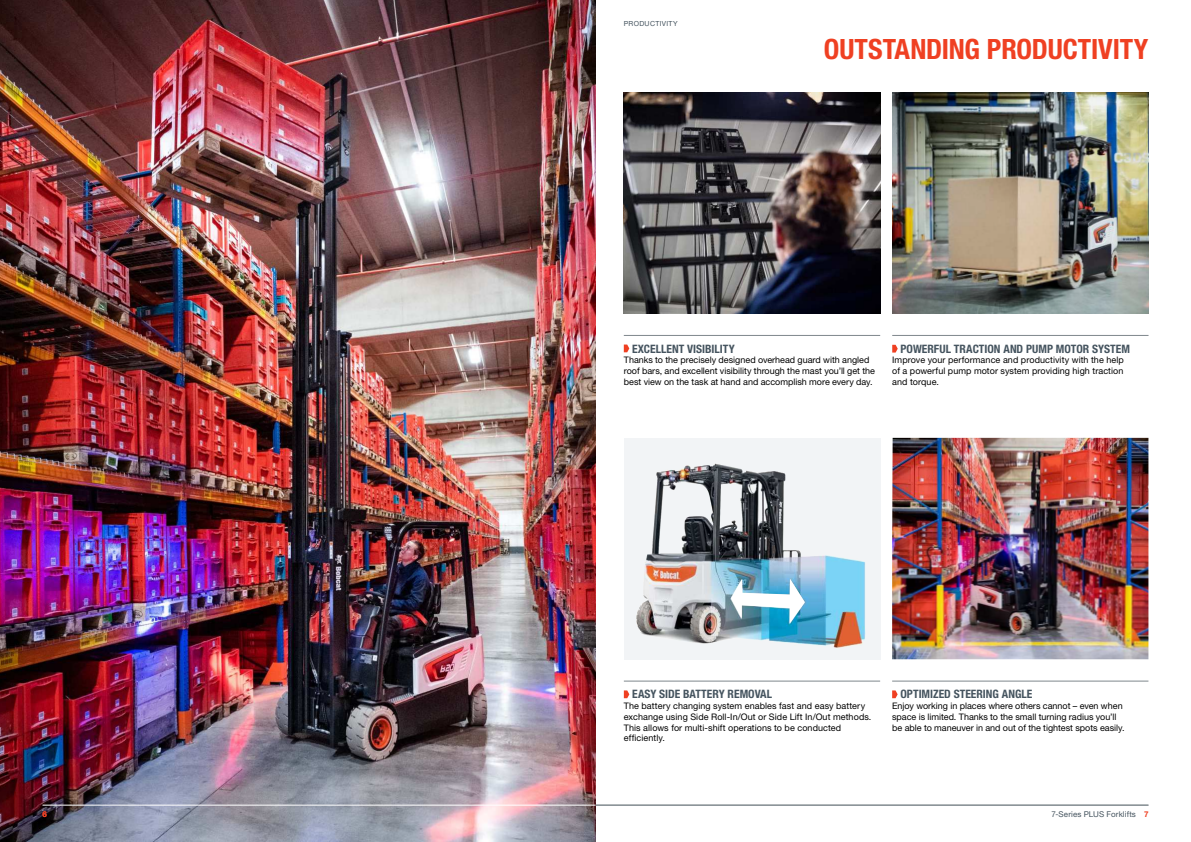
<style>
.page{position:relative;width:1191px;height:842px;background:#fff}
.page>*{position:absolute;margin:0;border:0;box-sizing:border-box;transform-origin:0 0}
.t1{font:700 condensed 28px "Helvetica Neue LT Pro";letter-spacing:-.005em;color:#ef4022}
.t2{font:700 condensed 11.6px "Helvetica Neue LT Pro";color:#45545f}
.t3{font:9px/10.8px "Helvetica Neue LT Pro";color:#000}
.t4{font:8px "Helvetica Neue LT Pro";letter-spacing:.015em;color:#45545f}
.t5{font:700 8px "Helvetica Neue LT Pro";color:#ef4022}
.t6{font:7px "Helvetica Neue LT Pro";letter-spacing:.045em;color:#45545f}
.s1{font-weight:700;color:#ef4022}
</style>
<div class="page">
<img style="left:0;top:0;width:595px;height:842px">
<hr style="left:43px;top:805px;width:552px;height:1px;background:#fff">
<hr style="left:595px;top:805px;width:553px;height:1px;background:#7e878c">
<img style="left:892px;top:92px;width:256px;height:222px">
<img style="left:624px;top:92px;width:256px;height:222px">
<div style="left:624px;top:438px;width:256px;height:221px;background:#f2f4f6"></div>
<img style="left:636px;top:463px;width:230px;height:185px">
<img style="left:892px;top:438px;width:256px;height:221px">
<svg style="left:731px;top:579px;width:73px;height:44px"></svg>
<hr style="left:624px;top:335px;width:256px;height:1px;background:#7e878c">
<svg style="left:624px;top:345px;width:5px;height:7px"></svg>
<hr style="left:624px;top:681px;width:256px;height:1px;background:#7e878c">
<svg style="left:624px;top:690px;width:5px;height:8px"></svg>
<hr style="left:892px;top:681px;width:256px;height:1px;background:#7e878c">
<svg style="left:892px;top:690px;width:5px;height:8px"></svg>
<hr style="left:892px;top:335px;width:256px;height:1px;background:#7e878c">
<svg style="left:892px;top:345px;width:5px;height:8px"></svg>
<p class="t5" style="left:43px;top:810px;width:6px">6</p>
<p class="t6" style="left:624px;top:21px;width:55px">PRODUCTIVITY</p>
<h1 class="t1" style="left:824px;top:39px;width:326px">OUTSTANDING PRODUCTIVITY</h1>
<p class="t2" style="left:632px;top:344px;width:104px">EXCELLENT VISIBILITY</p>
<p class="t3" style="left:624px;top:356px;width:253px">Thanks to the precisely designed overhead guard with angled roof bars, and excellent visibility through the mast you’ll get the best view on the task at hand and accomplish more every day.</p>
<p class="t2" style="left:900px;top:344px;width:231px">POWERFUL TRACTION AND PUMP MOTOR SYSTEM</p>
<p class="t3" style="left:892px;top:356px;width:233px;text-align:justify">Improve your performance and productivity with the help of a powerful pump motor system providing high traction and torque.</p>
<p class="t2" style="left:632px;top:690px;width:142px">EASY SIDE BATTERY REMOVAL</p>
<p class="t3" style="left:624px;top:701px;width:249px">The battery changing system enables fast and easy battery exchange using Side Roll-In/Out or Side Lift In/Out methods.<br>This allows for multi-shift operations to be conducted efficiently.</p>
<p class="t2" style="left:900px;top:690px;width:133px">OPTIMIZED STEERING ANGLE</p>
<p class="t3" style="left:892px;top:701px;width:234px">Enjoy working in places where others cannot – even when space is limited. Thanks to the small turning radius you’ll be able to maneuver in and out of the tightest spots easily.</p>
<p class="t4" style="left:1051px;top:811px;width:99px">7-Series PLUS Forklifts <span class="s1">7</span></p>
</div>
